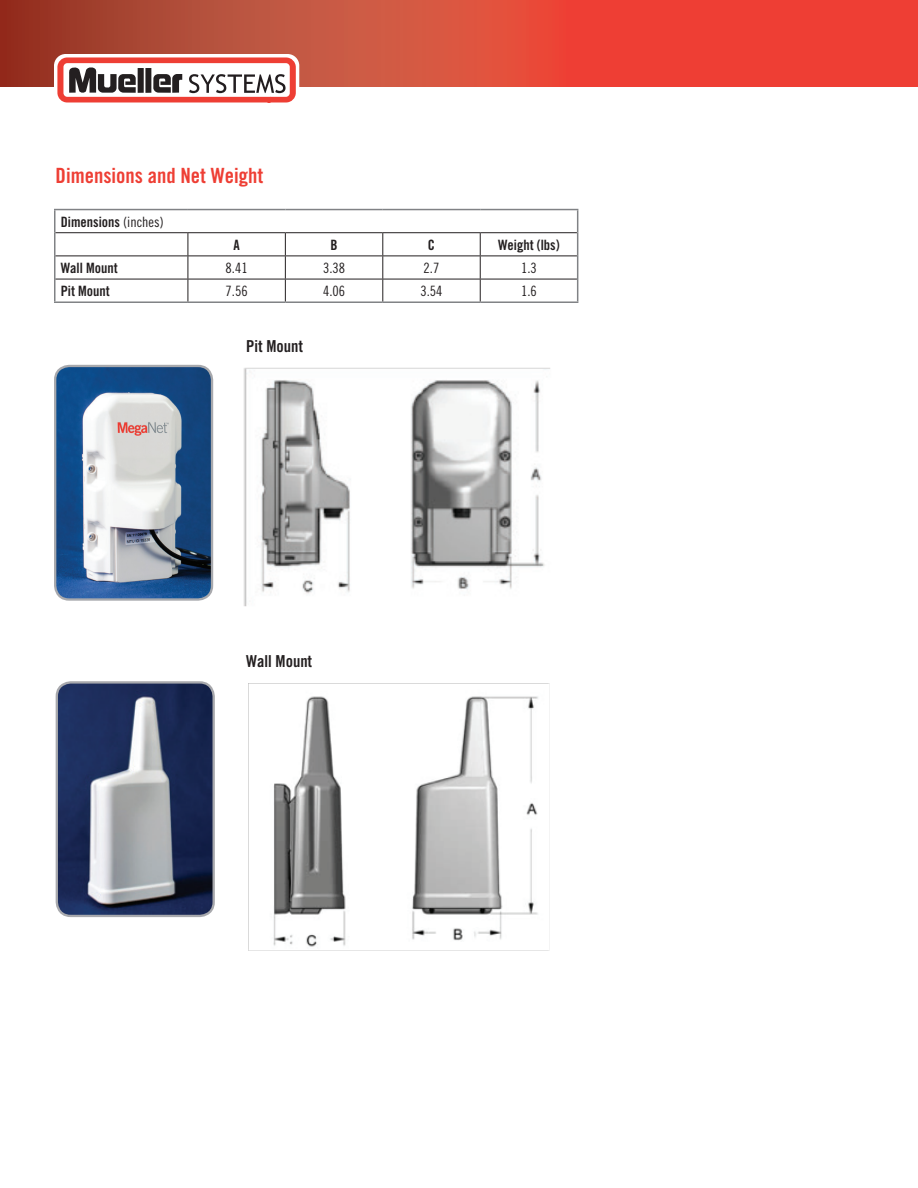
<style>
.page{position:relative;width:918px;height:1188px;background:#fff}
.page>*{position:absolute;margin:0;border:0;box-sizing:border-box;transform-origin:0 0}
.t1{font:21px "Trade Gothic Bold Cond Twenty";color:#ee3e34}
.t2{font:16.5px "Trade Gothic Bold Cond Twenty";color:#231f20}
.t3{font:14.25px "Trade Gothic Bold Cond Twenty";color:#231f20}
.t4{font:14.25px "Trade Gothic Cond Eighteen";color:#231f20}
.s1{font-family:"Trade Gothic Cond Eighteen"}
</style>
<div class="page">
<svg style="left:0;top:0;width:918px;height:87px;background:#d54637"></svg>
<svg style="left:54px;top:54px;width:245px;height:49px"></svg>
<hr style="left:54px;top:209px;width:134px;height:1px;background:#808285">
<hr style="left:54px;top:210px;width:2px;height:23px;background:#808285">
<hr style="left:188px;top:209px;width:97px;height:1px;background:#808285">
<hr style="left:285px;top:209px;width:98px;height:1px;background:#808285">
<hr style="left:383px;top:209px;width:97px;height:1px;background:#808285">
<hr style="left:480px;top:209px;width:98px;height:1px;background:#808285">
<hr style="left:54px;top:233px;width:2px;height:23px;background:#808285">
<hr style="left:54px;top:256px;width:2px;height:23px;background:#808285">
<hr style="left:54px;top:279px;width:2px;height:22px;background:#808285">
<svg style="left:577px;top:210px;width:1px;height:91px"></svg>
<hr style="left:54px;top:301px;width:134px;height:2px;background:#808285">
<hr style="left:188px;top:301px;width:97px;height:2px;background:#808285">
<hr style="left:285px;top:301px;width:98px;height:2px;background:#808285">
<hr style="left:383px;top:301px;width:97px;height:2px;background:#808285">
<hr style="left:480px;top:301px;width:98px;height:2px;background:#808285">
<hr style="left:56px;top:232px;width:132px;height:1px;background:#231f20">
<hr style="left:188px;top:232px;width:97px;height:1px;background:#231f20">
<hr style="left:285px;top:232px;width:98px;height:1px;background:#231f20">
<hr style="left:383px;top:232px;width:97px;height:1px;background:#231f20">
<hr style="left:480px;top:232px;width:97px;height:1px;background:#231f20">
<hr style="left:56px;top:256px;width:132px;height:1px;background:#231f20">
<hr style="left:188px;top:256px;width:97px;height:1px;background:#231f20">
<hr style="left:285px;top:256px;width:98px;height:1px;background:#231f20">
<hr style="left:383px;top:256px;width:97px;height:1px;background:#231f20">
<hr style="left:480px;top:256px;width:97px;height:1px;background:#231f20">
<hr style="left:56px;top:279px;width:132px;height:1px;background:#231f20">
<hr style="left:188px;top:279px;width:97px;height:1px;background:#231f20">
<svg style="left:188px;top:233px;width:1px;height:68px"></svg>
<hr style="left:285px;top:279px;width:98px;height:1px;background:#231f20">
<svg style="left:285px;top:233px;width:1px;height:68px"></svg>
<hr style="left:383px;top:279px;width:97px;height:1px;background:#231f20">
<svg style="left:382px;top:233px;width:1px;height:68px"></svg>
<hr style="left:480px;top:279px;width:97px;height:1px;background:#231f20">
<svg style="left:480px;top:233px;width:1px;height:68px"></svg>
<img style="left:55px;top:366px;width:157px;height:232px">
<div style="left:54px;top:365px;width:159px;height:236px;border:2px solid #a8a9ad;border-radius:14px"></div>
<img style="left:57px;top:684px;width:157px;height:232px">
<div style="left:56px;top:681px;width:159px;height:236px;border:2px solid #a8a9ad;border-radius:14px"></div>
<img style="left:248px;top:683px;width:302px;height:268px">
<img style="left:243px;top:368px;width:307px;height:239px">
<h1 class="t1" style="left:56px;top:162px;width:209px">Dimensions and Net Weight</h1>
<p class="t3" style="left:61px;top:213px;width:104px">Dimensions <span class="s1">(inches)</span></p>
<p class="t3" style="left:233px;top:236px;width:8px">A</p>
<p class="t3" style="left:331px;top:236px;width:7px">B</p>
<p class="t3" style="left:428px;top:236px;width:7px">C</p>
<p class="t3" style="left:498px;top:236px;width:63px">Weight (lbs)</p>
<p class="t3" style="left:61px;top:259px;width:58px">Wall Mount</p>
<p class="t4" style="left:226px;top:260px;width:24px">8.41</p>
<p class="t4" style="left:323px;top:260px;width:24px">3.38</p>
<p class="t4" style="left:424px;top:260px;width:17px">2.7</p>
<p class="t4" style="left:521px;top:260px;width:17px">1.3</p>
<p class="t3" style="left:61px;top:282px;width:51px">Pit Mount</p>
<p class="t4" style="left:226px;top:283px;width:24px">7.56</p>
<p class="t4" style="left:323px;top:283px;width:24px">4.06</p>
<p class="t4" style="left:420px;top:283px;width:24px">3.54</p>
<p class="t4" style="left:521px;top:283px;width:17px">1.6</p>
<p class="t2" style="left:246px;top:336px;width:58px">Pit Mount</p>
<p class="t2" style="left:246px;top:651px;width:67px">Wall Mount</p>
</div>
